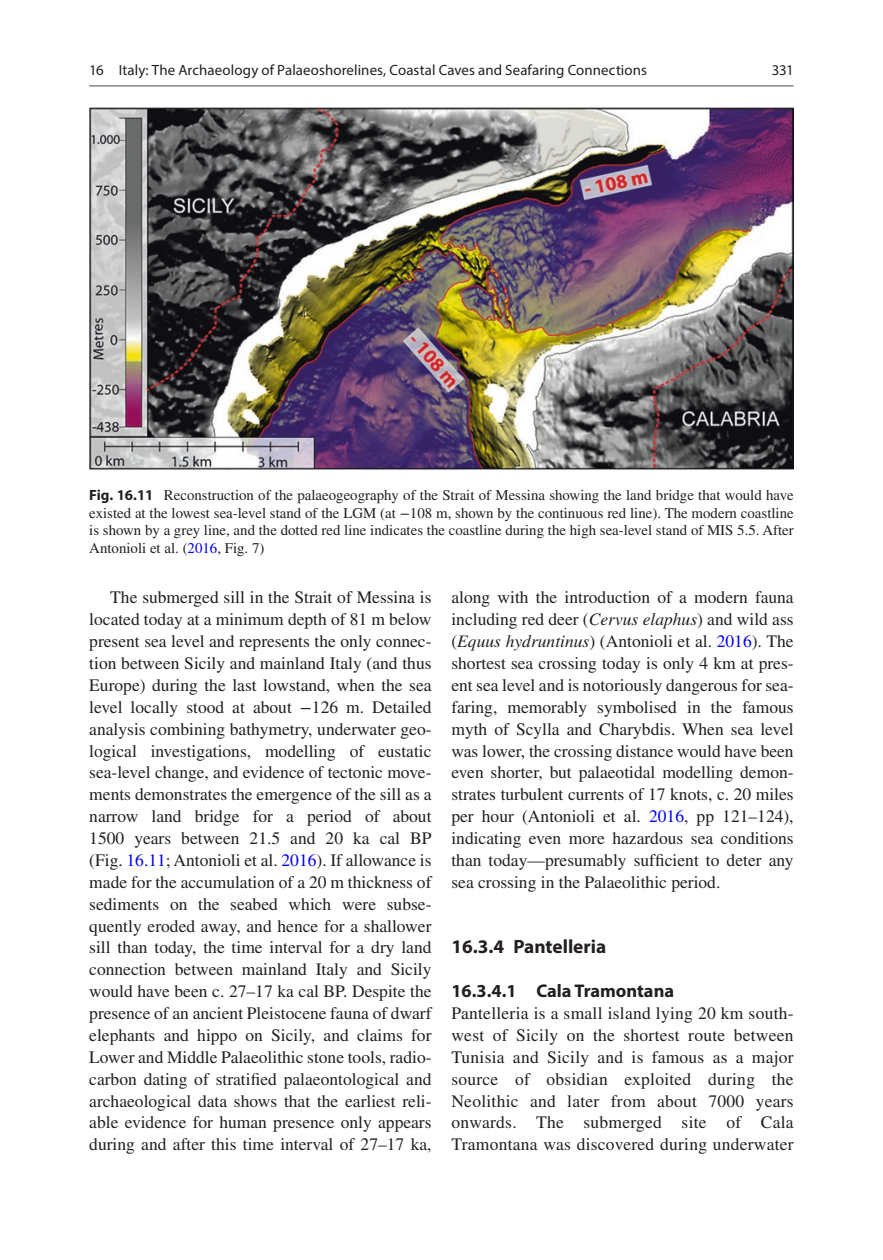
<style>
.page{position:relative;width:883px;height:1260px;background:#fff}
.page>*{position:absolute;margin:0;border:0;box-sizing:border-box;transform-origin:0 0}
.t1{font:700 19.25px "Cwfvgx Myriad Pro";color:#231f20}
.t2{font:700 18.38px "Cwfvgx Myriad Pro";color:#231f20}
.t3{font:17.5px/21.9px "Lkhmsw Times LT Std";color:#231f20;text-align:justify}
.t4{font:14.88px/17.5px "Lkhmsw Times LT Std";color:#231f20;text-align:justify}
.t5{font:14.88px "Pbxbfb Myriad Pro";letter-spacing:.005em;color:#231f20}
.t6{font:14.88px "Sllhxv Myriad Pro";color:#231f20}
.s1{font-family:"Cwfvgx Myriad Pro";font-weight:700}
.s2{font-family:"Clkwpw STIX General"}
.s3{color:#0000fa}
.s4{font-family:"Fgfkdg Times LT Std";font-style:italic}
</style>
<div class="page">
<img style="left:89px;top:107px;width:705px;height:362px">
<hr style="left:89px;top:85px;width:705px;height:2px;background:#939598">
<p class="t5" style="left:89px;top:61px;width:559px">16 Italy: The Archaeology of Palaeoshorelines, Coastal Caves and Seafaring Connections</p>
<p class="t6" style="left:772px;top:61px;width:23px">331</p>
<p class="t4" style="left:89px;top:487px;width:706px"><span class="s1">Fig. 16.11</span> Reconstruction of the palaeogeography of the Strait of Messina showing the land bridge that would have existed at the lowest sea-level stand of the LGM (at <span class="s2">−</span>108 m, shown by the continuous red line). The modern coastline is shown by a grey line, and the dotted red line indicates the coastline during the high sea-level stand of MIS 5.5. After Antonioli et al. (<span class="s3">2016</span>, Fig. 7)</p>
<p class="t3" style="left:89px;top:587px;width:344px;text-indent:21px">The submerged sill in the Strait of Messina is located today at a minimum depth of 81 m below present sea level and represents the only connec&shy;tion between Sicily and mainland Italy (and thus Europe) during the last lowstand, when the sea level locally stood at about <span class="s2">−</span>126 m. Detailed analysis combining bathymetry, underwater geo&shy;logical investigations, modelling of eustatic sea-level change, and evidence of tectonic move&shy;ments demonstrates the emergence of the sill as a narrow land bridge for a period of about 1500 years between 21.5 and 20 ka cal BP (Fig. <span class="s3">16.11</span>; Antonioli et al. <span class="s3">2016</span>). If allowance is made for the accumulation of a 20 m thickness of sediments on the seabed which were subse&shy;quently eroded away, and hence for a shallower sill than today, the time interval for a dry land connection between mainland Italy and Sicily would have been c. 27–17 ka cal BP. Despite the presence of an ancient Pleistocene fauna of dwarf elephants and hippo on Sicily, and claims for Lower and Middle Palaeolithic stone tools, radio&shy;carbon dating of stratified palaeontological and archaeological data shows that the earliest reli&shy;able evidence for human presence only appears during and after this time interval of 27–17 ka,</p>
<p class="t3" style="left:451px;top:587px;width:344px">along with the introduction of a modern fauna including red deer (<span class="s4">Cervus elaphus</span>) and wild ass (<span class="s4">Equus hydruntinus</span>) (Antonioli et al. <span class="s3">2016</span>). The shortest sea crossing today is only 4 km at pres&shy;ent sea level and is notoriously dangerous for sea&shy;faring, memorably symbolised in the famous myth of Scylla and Charybdis. When sea level was lower, the crossing distance would have been even shorter, but palaeotidal modelling demon&shy;strates turbulent currents of 17 knots, c. 20 miles per hour (Antonioli et al. <span class="s3">2016</span>, pp 121–124), indicating even more hazardous sea conditions than today—presumably sufficient to deter any sea crossing in the Palaeolithic period.</p>
<p class="t1" style="left:451px;top:934px;width:156px">16.3.4 Pantelleria</p>
<p class="t2" style="left:451px;top:979px;width:224px">16.3.4.1 Cala Tramontana</p>
<p class="t3" style="left:451px;top:1002px;width:344px">Pantelleria is a small island lying 20 km south&shy;west of Sicily on the shortest route between Tunisia and Sicily and is famous as a major source of obsidian exploited during the Neolithic and later from about 7000 years onwards. The submerged site of Cala Tramontana was discovered during underwater</p>
</div>
